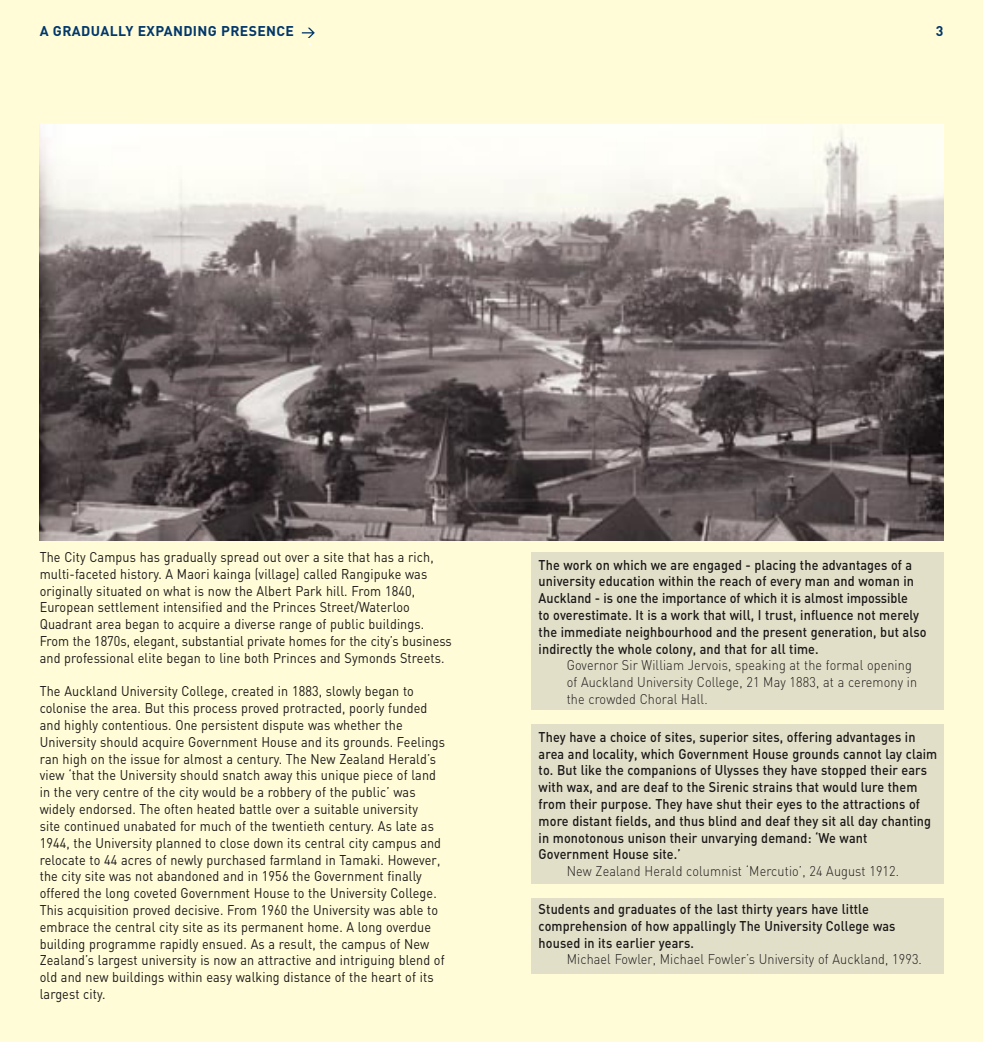
<style>
.page{position:relative;width:983px;height:1042px;background:#fff}
.page>*{position:absolute;margin:0;border:0;box-sizing:border-box;transform-origin:0 0}
.t1{font:14px/16.8px "FFDIN";letter-spacing:.01em;color:#1a1818;scale:.9 1}
.t2{font:500 14px/16.8px "FFDIN";letter-spacing:.01em;color:#1a1818;scale:.9 1}
.t3{font:300 14px/16.8px "FFDIN";letter-spacing:.01em;color:#1a1818;scale:.9 1}
.t4{font:700 14px "FFDIN";letter-spacing:.025em;color:#00376c}
</style>
<div class="page">
<div style="left:0;top:0;width:982px;height:1042px;background:#fffcd7"></div>
<div style="left:531px;top:898px;width:412px;height:76px;background:#e2dfc9"></div>
<div style="left:531px;top:724px;width:412px;height:160px;background:#e2dfc9"></div>
<div style="left:531px;top:552px;width:412px;height:157px;background:#e2dfc9"></div>
<svg style="left:302px;top:28px;width:13px;height:17px"></svg>
<img style="left:40px;top:124px;width:903px;height:417px">
<p class="t4" style="left:40px;top:22px;width:256px">A GRADUALLY EXPANDING PRESENCE</p>
<p class="t4" style="left:935px;top:22px;width:9px">3</p>
<p class="t1" style="left:40px;top:548px;width:459px">The City Campus has gradually spread out over a site that has a rich, multi-faceted history. A Maori kainga (village) called Rangipuke was originally situated on what is now the Albert Park hill. From 1840, European settlement intensified and the Princes Street/Waterloo Quadrant area began to acquire a diverse range of public buildings.<br>From the 1870s, elegant, substantial private homes for the city’s business and professional elite began to line both Princes and Symonds Streets.</p>
<p class="t1" style="left:40px;top:683px;width:452px">The Auckland University College, created in 1883, slowly began to colonise the area. But this process proved protracted, poorly funded and highly contentious. One persistent dispute was whether the University should acquire Government House and its grounds. Feelings ran high on the issue for almost a century. The New Zealand Herald’s view ‘that the University should snatch away this unique piece of land in the very centre of the city would be a robbery of the public’ was widely endorsed. The often heated battle over a suitable university<br>site continued unabated for much of the twentieth century. As late as 1944, the University planned to close down its central city campus and relocate to 44 acres of newly purchased farmland in Tamaki. However, the city site was not abandoned and in 1956 the Government finally offered the long coveted Government House to the University College.<br>This acquisition proved decisive. From 1960 the University was able to embrace the central city site as its permanent home. A long overdue building programme rapidly ensued. As a result, the campus of New Zealand’s largest university is now an attractive and intriguing blend of old and new buildings within easy walking distance of the heart of its largest city.</p>
<p class="t2" style="left:538px;top:556px;width:432px">The work on which we are engaged - placing the advantages of a university education within the reach of every man and woman in Auckland - is one the importance of which it is almost impossible<br>to overestimate. It is a work that will, I trust, influence not merely the immediate neighbourhood and the present generation, but also indirectly the whole colony, and that for all time.</p>
<p class="t3" style="left:566px;top:657px;width:391px">Governor Sir William Jervois, speaking at the formal opening of Auckland University College, 21 May 1883, at a ceremony in</p>
<p class="t3" style="left:566px;top:690px;width:158px">the crowded Choral Hall.</p>
<p class="t2" style="left:538px;top:728px;width:444px">They have a choice of sites, superior sites, offering advantages in area and locality, which Government House grounds cannot lay claim to. But like the companions of Ulysses they have stopped their ears with wax, and are deaf to the Sirenic strains that would lure them from their purpose. They have shut their eyes to the attractions of more distant fields, and thus blind and deaf they sit all day chanting in monotonous unison their unvarying demand: ‘We want</p>
<p class="t2" style="left:538px;top:845px;width:159px">Government House site.’</p>
<p class="t3" style="left:566px;top:862px;width:371px">New Zealand Herald columnist ‘Mercutio’, 24 August 1912.</p>
<p class="t2" style="left:538px;top:900px;width:398px">Students and graduates of the last thirty years have little comprehension of how appallingly The University College was</p>
<p class="t2" style="left:538px;top:934px;width:174px">housed in its earlier years.</p>
<p class="t3" style="left:566px;top:951px;width:396px">Michael Fowler, Michael Fowler’s University of Auckland, 1993.</p>
</div>
